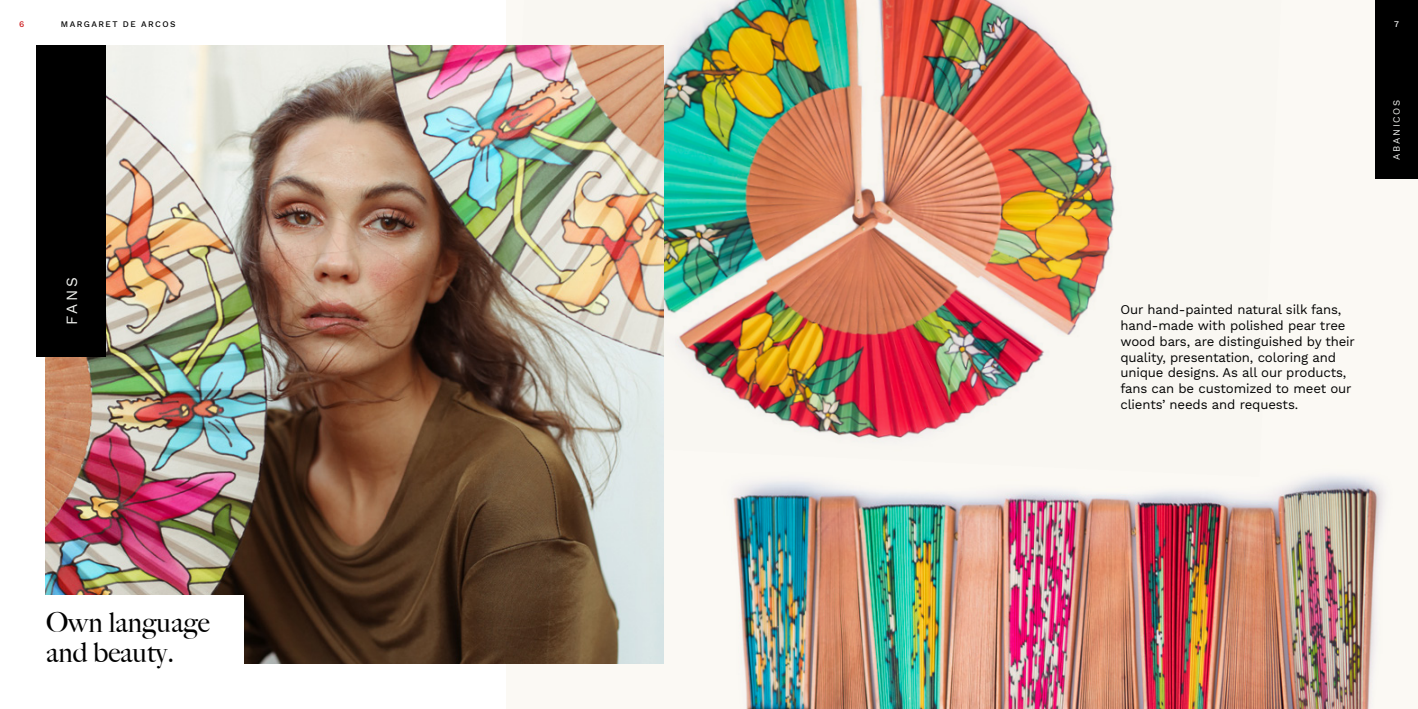
<style>
.page{position:relative;width:1418px;height:709px;background:#fff}
.page>*{position:absolute;margin:0;border:0;box-sizing:border-box;transform-origin:0 0}
.t1{font:500 27.5px/30px "Big Caslon";color:#000}
.t2{font:15.38px "Work Sans";color:#f1f2ef}
.t3{font:13.12px/15.8px "Work Sans";letter-spacing:-.01em;color:#000}
.t4{font:9.5px "Work Sans";letter-spacing:.17em;color:#f1f2ef}
.t5{font:500 8.38px "Work Sans";letter-spacing:.17em;color:#000}
.t6{font:500 8.38px "Work Sans";color:#cd1719}
.t7{font:500 8.38px "Work Sans";color:#fff}
</style>
<div class="page">
<div style="left:507px;top:0;width:910px;height:709px;background:#fbf9f4"></div>
<img style="left:506px;top:0;width:609px;height:439px">
<img style="left:733px;top:476px;width:650px;height:233px">
<img style="left:45px;top:45px;width:619px;height:619px">
<div style="left:0;top:596px;width:243px;height:85px;background:#fff"></div>
<div style="left:1374px;top:0;width:43px;height:179px;background:#000"></div>
<div style="left:36px;top:45px;width:70px;height:311px;background:#000"></div>
<p class="t6" style="left:19px;top:19px;width:7px">6</p>
<p class="t5" style="left:61px;top:19px;width:116px">MARGARET DE ARCOS</p>
<p class="t7" style="left:1393px;top:19px;width:6px">7</p>
<p class="t2" style="left:63px;top:325px;width:49px;rotate:-90deg">FANS</p>
<h1 class="t1" style="left:46px;top:606px;width:165px">Own language and beauty.</h1>
<p class="t4" style="left:1390px;top:159px;width:61px;rotate:-90deg">ABANICOS</p>
<p class="t3" style="left:1120px;top:303px;width:236px">Our hand-painted natural silk fans, hand-made with polished pear tree wood bars, are distinguished by their quality, presentation, coloring and unique designs. As all our products, fans can be customized to meet our clients’ needs and requests.</p>
</div>
